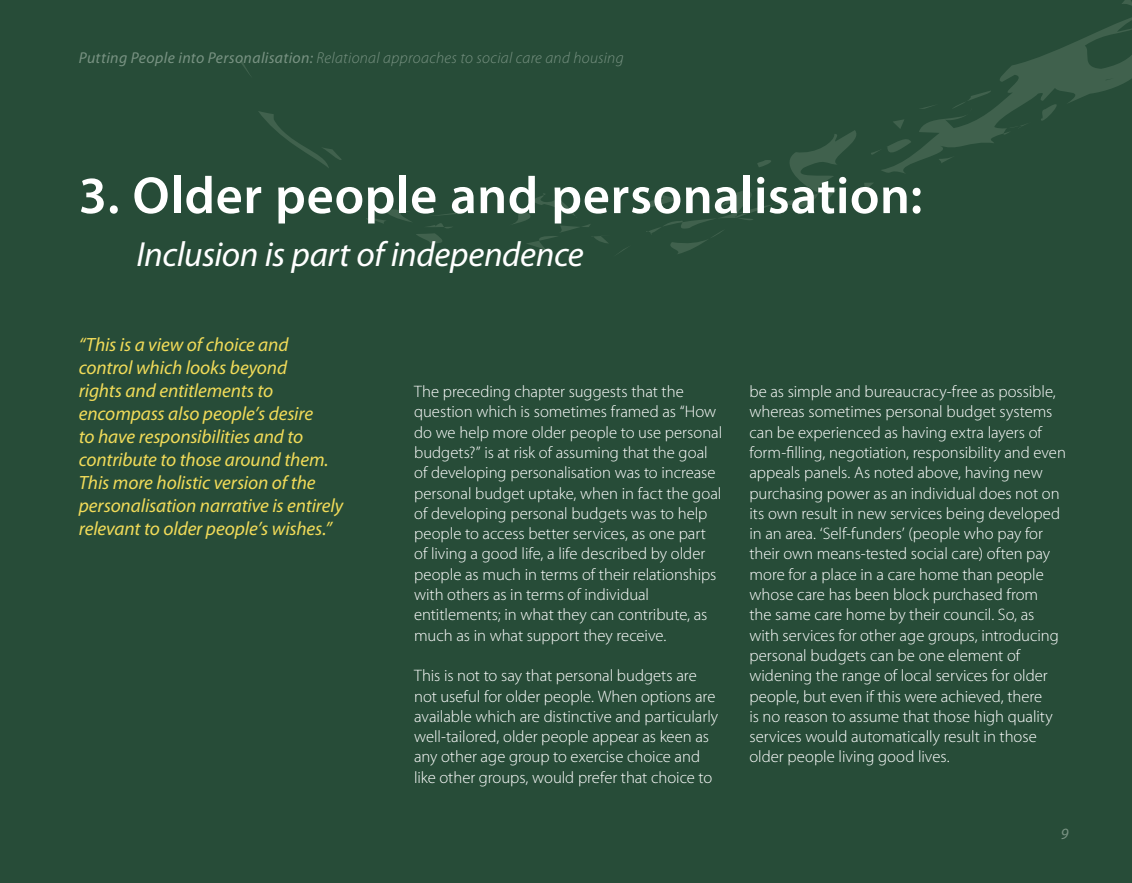
<style>
.page{position:relative;width:1132px;height:883px;background:#fff}
.page>*{position:absolute;margin:0;border:0;box-sizing:border-box;transform-origin:0 0}
.t1{font:600 52.5px "Myriad Pro";letter-spacing:.01em;color:#fff}
.RPHeader1{font:italic 35px "Myriad Pro";letter-spacing:-.01em;color:#fff}
.t2{font:italic 19.25px/23.1px "Myriad Pro";letter-spacing:-.005em;color:#f1db59}
.RPBody{font:300 16.62px/20.3px "Myriad Pro";color:#fff}
.t3{font:italic 300 15.75px "Myriad Pro";letter-spacing:.02em;color:#789282}
.t4{font:italic 15.75px "Myriad Pro";color:#789282}
.s1{font-weight:400}
</style>
<div class="page">
<div style="left:0;top:0;width:1131px;height:883px;background:#274c38"></div>
<svg style="left:239px;top:59px;width:12px;height:17px"></svg>
<svg style="left:258px;top:111px;width:83px;height:57px"></svg>
<svg style="left:366px;top:209px;width:96px;height:34px"></svg>
<svg style="left:513px;top:193px;width:115px;height:61px"></svg>
<svg style="left:911px;top:18px;width:220px;height:146px"></svg>
<svg style="left:938px;top:156px;width:17px;height:8px"></svg>
<svg style="left:1038px;top:91px;width:35px;height:39px"></svg>
<svg style="left:646px;top:119px;width:265px;height:135px"></svg>
<svg style="left:951px;top:91px;width:41px;height:22px"></svg>
<svg style="left:917px;top:104px;width:21px;height:5px"></svg>
<svg style="left:1122px;top:0;width:9px;height:5px"></svg>
<p class="t3" style="left:79px;top:48px;width:546px"><span class="s1">Putting People into Personalisation:</span> Relational approaches to social care and housing</p>
<p class="t1" style="left:79px;top:162px;width:844px">3. Older people and personalisation:</p>
<p class="RPHeader1" style="left:136px;top:232px;width:448px">Inclusion is part of independence</p>
<p class="t2" style="left:79px;top:332px;width:266px">“This is a view of choice and control which looks beyond<br>rights and entitlements to encompass also people’s desire<br>to have responsibilities and to contribute to those around them.<br>This more holistic version of the personalisation narrative is entirely relevant to older people’s wishes.”</p>
<p class="RPBody" style="left:414px;top:382px;width:309px">The preceding chapter suggests that the question which is sometimes framed as “How do we help more older people to use personal budgets?” is at risk of assuming that the goal of developing personalisation was to increase personal budget uptake, when in fact the goal of developing personal budgets was to help people to access better services, as one part of living a good life, a life described by older people as much in terms of their relationships with others as in terms of individual entitlements; in what they can contribute, as much as in what support they receive.</p>
<p class="RPBody" style="left:414px;top:666px;width:305px">This is not to say that personal budgets are not useful for older people. When options are available which are distinctive and particularly well-tailored, older people appear as keen as any other age group to exercise choice and like other groups, would prefer that choice to</p>
<p class="RPBody" style="left:749px;top:382px;width:318px">be as simple and bureaucracy-free as possible, whereas sometimes personal budget systems can be experienced as having extra layers of form-filling, negotiation, responsibility and even appeals panels. As noted above, having new purchasing power as an individual does not on its own result in new services being developed in an area. ‘Self-funders’ (people who pay for their own means-tested social care) often pay more for a place in a care home than people whose care has been block purchased from<br>the same care home by their council. So, as with services for other age groups, introducing personal budgets can be one element of widening the range of local services for older people, but even if this were achieved, there<br>is no reason to assume that those high quality services would automatically result in those older people living good lives.</p>
<p class="t4" style="left:1060px;top:824px;width:9px">9</p>
</div>
